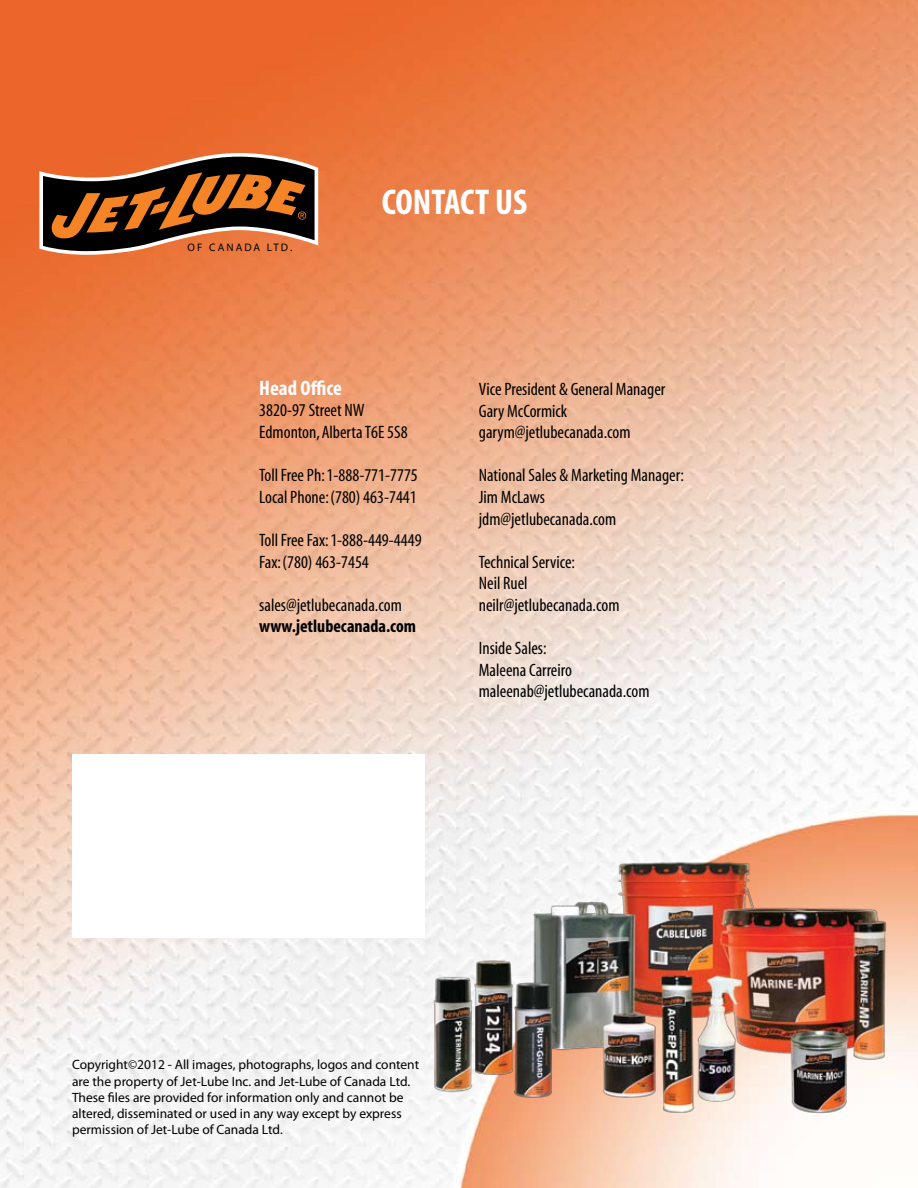
<style>
.page{position:relative;width:918px;height:1188px;background:#fff}
.page>*{position:absolute;margin:0;border:0;box-sizing:border-box;transform-origin:0 0}
.t1{font:700 condensed 36px "Myriad Pro";color:#fff}
.t2{font:700 condensed 21px "Myriad Pro";color:#fff}
.t3{font:condensed 18px/21.6px "Myriad";color:#000}
.t4{font:700 condensed 18px "Myriad";color:#000}
.t5{font:13.5px/16.2px "Myriad Pro";color:#000}
.t6{font:10.95px "Myriad Pro";letter-spacing:.185em;color:#000}
</style>
<div class="page">
<img style="left:0;top:0;width:918px;height:1188px">
<svg style="left:39px;top:153px;width:279px;height:105px;background:#844e2b"></svg>
<div style="left:72px;top:754px;width:352px;height:183px;background:#fff"></div>
<img style="left:406px;top:843px;width:494px;height:273px">
<p class="t6" style="left:188px;top:241px;width:106px">OF CANADA LTD.</p>
<h1 class="t1" style="left:382px;top:180px;width:147px">CONTACT US</h1>
<p class="t2" style="left:259px;top:375px;width:84px">Head Office</p>
<p class="t3" style="left:259px;top:401px;width:150px">3820-97 Street NW<br>Edmonton, Alberta T6E 5S8</p>
<p class="t3" style="left:259px;top:465px;width:160px">Toll Free Ph: 1-888-771-7775<br>Local Phone: (780) 463-7441</p>
<p class="t3" style="left:259px;top:530px;width:164px">Toll Free Fax: 1-888-449-4449<br>Fax: (780) 463-7454</p>
<p class="t3" style="left:259px;top:595px;width:144px">sales@jetlubecanada.com</p>
<p class="t4" style="left:259px;top:617px;width:158px">www.jetlubecanada.com</p>
<p class="t3" style="left:479px;top:379px;width:188px">Vice President &amp; General Manager<br>Gary McCormick garym@jetlubecanada.com</p>
<p class="t3" style="left:479px;top:465px;width:207px">National Sales &amp; Marketing Manager:<br>Jim McLaws jdm@jetlubecanada.com</p>
<p class="t3" style="left:479px;top:552px;width:142px">Technical Service:<br>Neil Ruel neilr@jetlubecanada.com</p>
<p class="t3" style="left:479px;top:638px;width:172px">Inside Sales:<br>Maleena Carreiro maleenab@jetlubecanada.com</p>
<p class="t5" style="left:72px;top:1057px;width:349px">Copyright©2012 - All images, photographs, logos and content are the property of Jet-Lube Inc. and Jet-Lube of Canada Ltd.<br>These files are provided for information only and cannot be altered, disseminated or used in any way except by express permission of Jet-Lube of Canada Ltd.</p>
</div>
